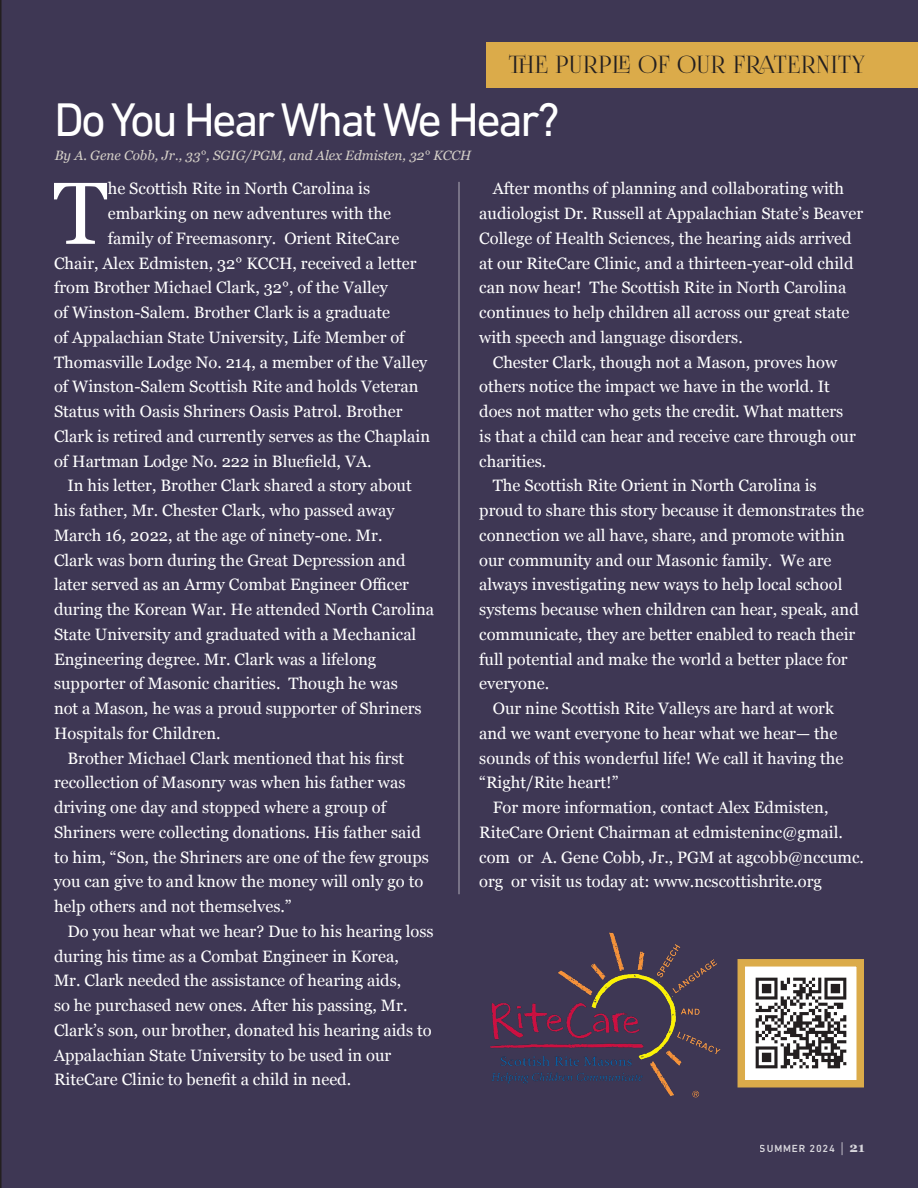
<style>
.page{position:relative;width:918px;height:1188px;background:#3e3754}
.page>*{position:absolute;margin:0;border:0;box-sizing:border-box;transform-origin:0 0}
.BODY_blk__no_spaces{font:87.9px "Georgia";color:#fff}
.t1{font:48px "DIN Next LT Pro";letter-spacing:-.06em;color:#fff}
.t2{font:24px "Foglihten No 06";letter-spacing:.02em;color:#231f20}
.BODY_blk__no_spaces-2{font:16.5px/24.8px "Georgia";color:#fff}
.t3{font:italic 13.5px "Georgia";color:#d6d1c9}
.t4{font:500 10.5px "DIN Next LT Pro";letter-spacing:.08em;color:#fff}
.s1{font-family:"DIN";font-weight:300;font-size:15px}
.s2{font-family:"Georgia";font-weight:700;font-size:13.5px}
</style>
<div class="page">
<div style="left:486px;top:42px;width:432px;height:46px;background:#dbab4a"></div>
<img style="left:747px;top:968px;width:108px;height:111px">
<div style="left:738px;top:959px;width:126px;height:129px;border:8px solid #dbab4a"></div>
<img style="left:477px;top:914px;width:261px;height:201px">
<hr style="left:459px;top:182px;width:1px;height:712px;background:#fff">
<p class="t2" style="left:509px;top:51px;width:358px">THE PURPLE OF OUR FRATERNITY</p>
<p class="t1" style="left:54px;top:92px;width:507px">Do You Hear What We Hear?</p>
<p class="t3" style="left:55px;top:146px;width:418px">By A. Gene Cobb, Jr., 33°, SGIG/PGM, and Alex Edmisten, 32° KCCH</p>
<p class="BODY_blk__no_spaces" style="left:53px;top:149px;width:56px">T</p>
<p class="BODY_blk__no_spaces-2" style="left:108px;top:176px;width:264px">he Scottish Rite in North Carolina is</p>
<p class="BODY_blk__no_spaces-2" style="left:108px;top:200px;width:285px">embarking on new adventures with the</p>
<p class="BODY_blk__no_spaces-2" style="left:108px;top:225px;width:293px">family of Freemasonry. Orient RiteCare</p>
<p class="BODY_blk__no_spaces-2" style="left:54px;top:250px;width:364px">Chair, Alex Edmisten, 32° KCCH, received a letter</p>
<p class="BODY_blk__no_spaces-2" style="left:54px;top:275px;width:335px">from Brother Michael Clark, 32°, of the Valley</p>
<p class="BODY_blk__no_spaces-2" style="left:54px;top:299px;width:338px">of Winston-Salem. Brother Clark is a graduate</p>
<p class="BODY_blk__no_spaces-2" style="left:54px;top:324px;width:352px">of Appalachian State University, Life Member of</p>
<p class="BODY_blk__no_spaces-2" style="left:54px;top:349px;width:375px">Thomasville Lodge No. 214, a member of the Valley</p>
<p class="BODY_blk__no_spaces-2" style="left:54px;top:374px;width:366px">of Winston-Salem Scottish Rite and holds Veteran</p>
<p class="BODY_blk__no_spaces-2" style="left:54px;top:398px;width:350px">Status with Oasis Shriners Oasis Patrol. Brother</p>
<p class="BODY_blk__no_spaces-2" style="left:54px;top:423px;width:378px">Clark is retired and currently serves as the Chaplain</p>
<p class="BODY_blk__no_spaces-2" style="left:54px;top:448px;width:319px">of Hartman Lodge No. 222 in Bluefield, VA.</p>
<p class="BODY_blk__no_spaces-2" style="left:54px;top:473px;width:382px;text-indent:14px">In his letter, Brother Clark shared a story about his father, Mr. Chester Clark, who passed away March 16, 2022, at the age of ninety-one. Mr.<br>Clark was born during the Great Depression and later served as an Army Combat Engineer Officer during the Korean War. He attended North Carolina State University and graduated with a Mechanical Engineering degree. Mr. Clark was a lifelong supporter of Masonic charities. Though he was<br>not a Mason, he was a proud supporter of Shriners Hospitals for Children.</p>
<p class="BODY_blk__no_spaces-2" style="left:54px;top:745px;width:377px;text-indent:14px">Brother Michael Clark mentioned that his first recollection of Masonry was when his father was driving one day and stopped where a group of Shriners were collecting donations. His father said to him, “Son, the Shriners are one of the few groups you can give to and know the money will only go to help others and not themselves.”</p>
<p class="BODY_blk__no_spaces-2" style="left:54px;top:918px;width:381px;text-indent:14px">Do you hear what we hear? Due to his hearing loss during his time as a Combat Engineer in Korea,<br>Mr. Clark needed the assistance of hearing aids,<br>so he purchased new ones. After his passing, Mr.<br>Clark’s son, our brother, donated his hearing aids to Appalachian State University to be used in our RiteCare Clinic to benefit a child in need.</p>
<p class="BODY_blk__no_spaces-2" style="left:479px;top:176px;width:385px;text-indent:14px">After months of planning and collaborating with audiologist Dr. Russell at Appalachian State’s Beaver College of Health Sciences, the hearing aids arrived at our RiteCare Clinic, and a thirteen-year-old child can now hear! The Scottish Rite in North Carolina continues to help children all across our great state with speech and language disorders.</p>
<p class="BODY_blk__no_spaces-2" style="left:479px;top:349px;width:378px;text-indent:14px">Chester Clark, though not a Mason, proves how others notice the impact we have in the world. It does not matter who gets the credit. What matters is that a child can hear and receive care through our charities.</p>
<p class="BODY_blk__no_spaces-2" style="left:479px;top:473px;width:386px;text-indent:14px">The Scottish Rite Orient in North Carolina is proud to share this story because it demonstrates the connection we all have, share, and promote within our community and our Masonic family. We are always investigating new ways to help local school systems because when children can hear, speak, and communicate, they are better enabled to reach their full potential and make the world a better place for everyone.</p>
<p class="BODY_blk__no_spaces-2" style="left:479px;top:695px;width:366px;text-indent:14px">Our nine Scottish Rite Valleys are hard at work and we want everyone to hear what we hear— the sounds of this wonderful life! We call it having the “Right/Rite heart!”</p>
<p class="BODY_blk__no_spaces-2" style="left:479px;top:794px;width:386px;text-indent:14px">For more information, contact Alex Edmisten, RiteCare Orient Chairman at edmisteninc@gmail. com or A. Gene Cobb, Jr., PGM at agcobb@nccumc. org or visit us today at: www.ncscottishrite.org</p>
<p class="t4" style="left:760px;top:1143px;width:106px">SUMMER 2024 <span class="s1">|</span> <span class="s2">21</span></p>
</div>
